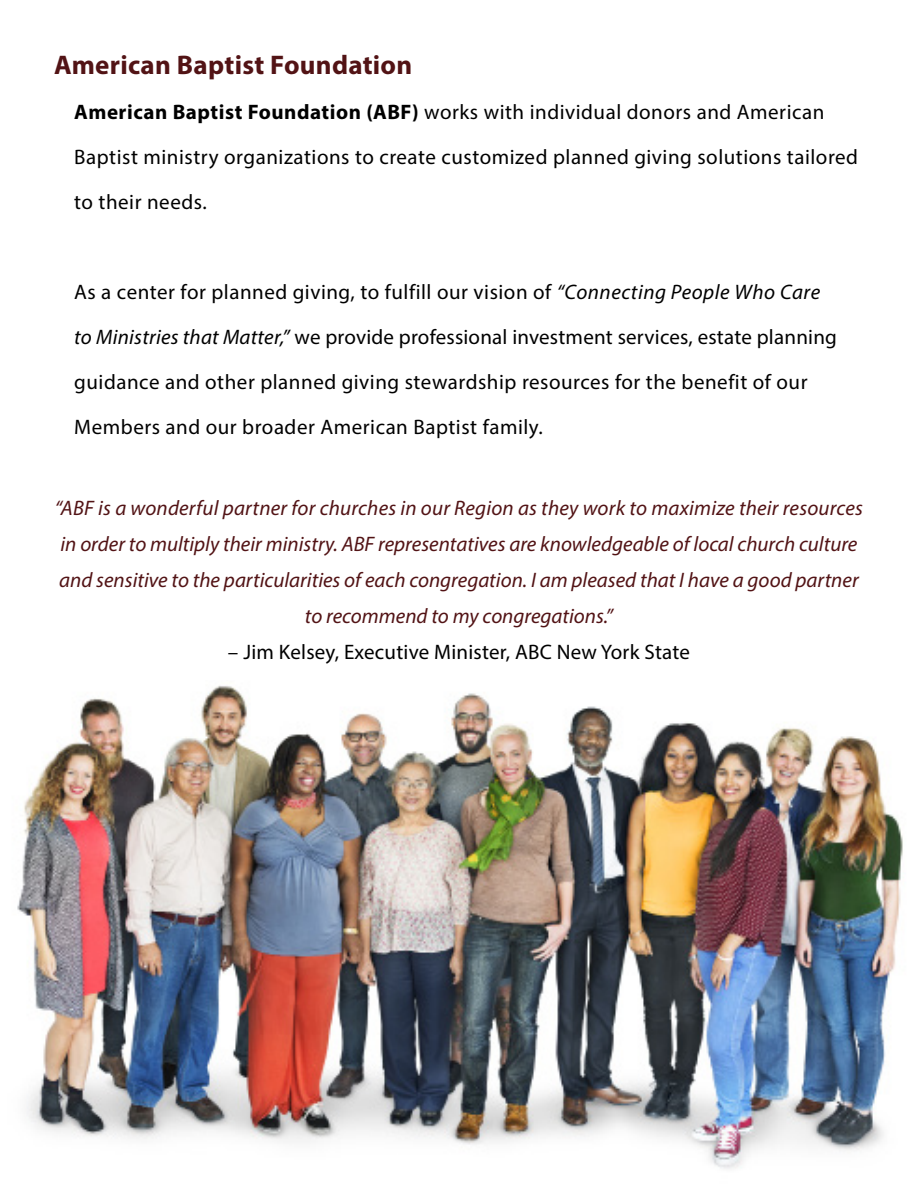
<style>
.page{position:relative;width:918px;height:1188px;background:#fff}
.page>*{position:absolute;margin:0;border:0;box-sizing:border-box;transform-origin:0 0}
.t1{font:700 27px "Myriad Pro";letter-spacing:.01em;color:#521315}
.t2{font:21px/45px "Myriad Pro";letter-spacing:.025em;color:#000}
.t3{font:italic 21px/36px "Myriad Pro";color:#521315;text-align:center}
.s1{font-weight:700}
.s2{font-style:italic}
</style>
<div class="page">
<img style="left:17px;top:685px;width:886px;height:484px">
<p class="t1" style="left:54px;top:48px;width:360px">American Baptist Foundation</p>
<p class="t2" style="left:74px;top:89px;width:785px"><span class="s1">American Baptist Foundation (ABF)</span> works with individual donors and American<br>Baptist ministry organizations to create customized planned giving solutions tailored to their needs.</p>
<p class="t2" style="left:74px;top:269px;width:764px">As a center for planned giving, to fulfill our vision of <span class="s2">“Connecting People Who Care to Ministries that Matter,”</span> we provide professional investment services, estate planning guidance and other planned giving stewardship resources for the benefit of our Members and our broader American Baptist family.</p>
<p class="t3" style="left:55px;top:489px;width:810px">“ABF is a wonderful partner for churches in our Region as they work to maximize their resources in order to multiply their ministry. ABF representatives are knowledgeable of local church culture and sensitive to the particularities of each congregation. I am pleased that I have a good partner to recommend to my congregations.”</p>
<p class="t2" style="left:228px;top:629px;width:464px">– Jim Kelsey, Executive Minister, ABC New York State</p>
</div>
